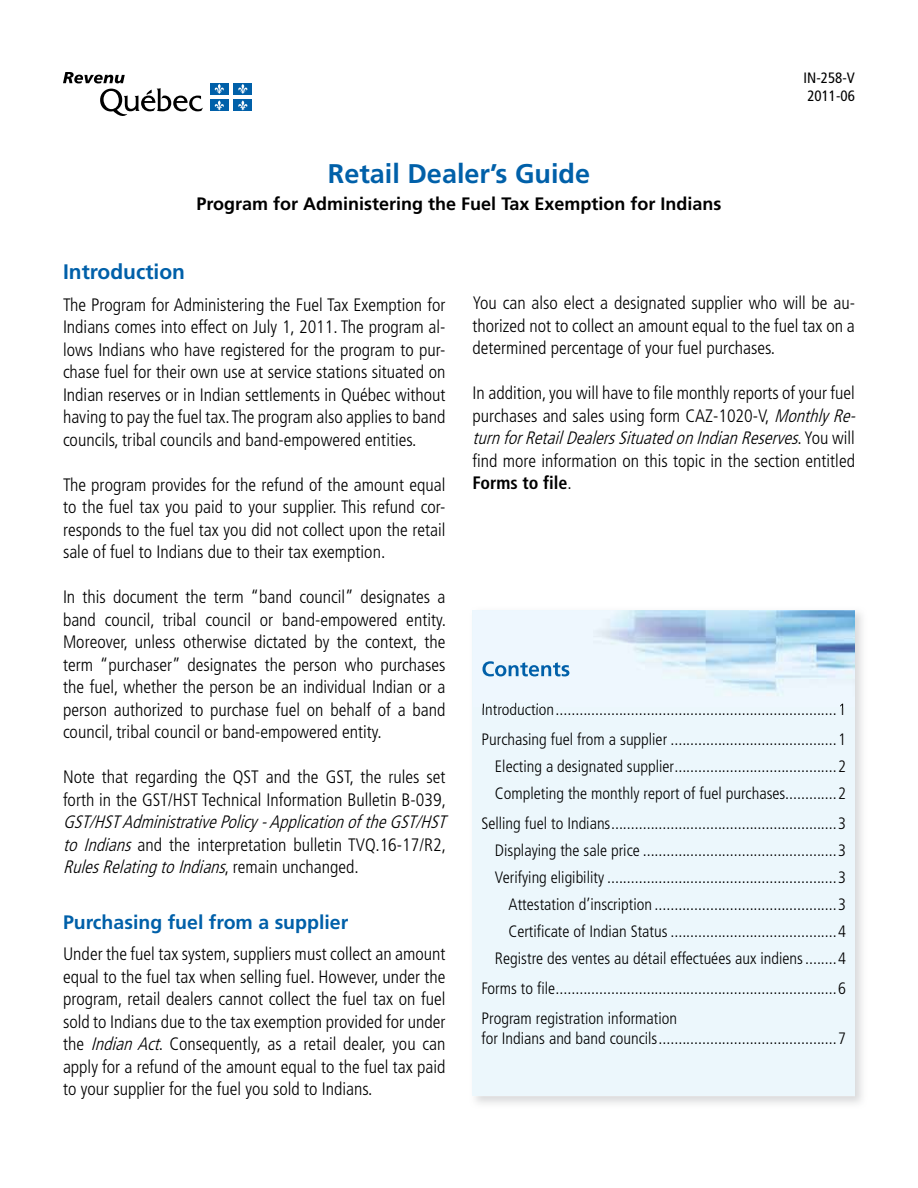
<style>
.page{position:relative;width:918px;height:1188px;background:#fff}
.page>*{position:absolute;margin:0;border:0;box-sizing:border-box;transform-origin:0 0}
.t1{font:700 27px "Frutiger";color:#0060a9}
.t2{font:700 21px "Frutiger";color:#0060a9}
.t3{font:700 19.5px "Frutiger";color:#0060a9}
.t4{font:300 condensed 18px/22.5px "Frutiger";color:#000;text-align:justify}
.t5{font:italic 300 condensed 18px/22.5px "Frutiger";color:#000}
.t6{font:700 18px "Frutiger";color:#000}
.t7{font:300 condensed 16.5px/27px "Frutiger";color:#000}
.t8{font:condensed 15px/18px "Frutiger";color:#000}
.s1{font-style:normal}
.s2{font-style:italic}
.s3{font-weight:700}
</style>
<div class="page">
<svg style="left:63px;top:72px;width:140px;height:44px"></svg>
<div style="left:210px;top:83px;width:18px;height:11px;background:#0060a9"></div>
<svg style="left:214px;top:84px;width:10px;height:10px"></svg>
<div style="left:234px;top:83px;width:18px;height:11px;background:#0060a9"></div>
<svg style="left:238px;top:84px;width:10px;height:10px"></svg>
<div style="left:210px;top:100px;width:18px;height:11px;background:#0060a9"></div>
<svg style="left:214px;top:100px;width:10px;height:10px"></svg>
<div style="left:234px;top:100px;width:18px;height:11px;background:#0060a9"></div>
<svg style="left:238px;top:100px;width:10px;height:10px"></svg>
<div style="left:472px;top:610px;width:383px;height:486px;background:#ecf7fc"></div>
<img style="left:482px;top:610px;width:373px;height:97px">
<img style="left:482px;top:661px;width:87px;height:15px">
<img style="left:483px;top:703px;width:70px;height:4px">
<h1 class="t1" style="left:328px;top:158px;width:264px">Retail Dealer’s Guide</h1>
<p class="t6" style="left:197px;top:193px;width:526px">Program for Administering the Fuel Tax Exemption for Indians</p>
<p class="t8" style="left:804px;top:69px;width:53px">IN-258-V<br>2011-06</p>
<p class="t2" style="left:63px;top:260px;width:124px">Introduction</p>
<p class="t4" style="left:63px;top:293px;width:384px">The Program for Administering the Fuel Tax Exemption for Indians comes into effect on July 1, 2011. The program al&shy;lows Indians who have registered for the program to pur&shy;chase fuel for their own use at service stations situated on Indian reserves or in Indian settlements in Québec without having to pay the fuel tax. The program also applies to band councils, tribal councils and band-empowered entities.</p>
<p class="t4" style="left:63px;top:473px;width:384px">The program provides for the refund of the amount equal to the fuel tax you paid to your supplier. This refund cor&shy;responds to the fuel tax you did not collect upon the retail sale of fuel to Indians due to their tax exemption.</p>
<p class="t4" style="left:63px;top:586px;width:385px">In this document the term “band council” designates a band council, tribal council or band-empowered entity.<br>Moreover, unless otherwise dictated by the context, the term “purchaser” designates the person who purchases the fuel, whether the person be an individual Indian or a person authorized to purchase fuel on behalf of a band council, tribal council or band-empowered entity.</p>
<p class="t4" style="left:63px;top:766px;width:385px">Note that regarding the QST and the GST, the rules set forth in the GST/HST Technical Information Bulletin B-039,</p>
<p class="t5" style="left:63px;top:811px;width:390px">GST/HSTAdministrativePolicy-ApplicationoftheGST/HST to Indians <span class="s1">and the interpretation bulletin TVQ.16-17/R2,<br></span>RulesRelatingtoIndians<span class="s1">, r e m a i n u n c h a n g e d .</span></p>
<p class="t3" style="left:63px;top:910px;width:287px">Purchasing fuel from a supplier</p>
<p class="t4" style="left:63px;top:943px;width:384px">Under the fuel tax system, suppliers must collect an amount equal to the fuel tax when selling fuel. However, under the program, retail dealers cannot collect the fuel tax on fuel sold to Indians due to the tax exemption provided for under the <span class="s2">IndianAct</span>. Consequently, as a retail dealer, you can apply for a refund of the amount equal to the fuel tax paid to your supplier for the fuel you sold to Indians.</p>
<p class="t4" style="left:473px;top:292px;width:384px">You can also elect a designated supplier who will be au&shy;thorized not to collect an amount equal to the fuel tax on a determined percentage of your fuel purchases.</p>
<p class="t4" style="left:472px;top:382px;width:390px;text-align:left">In addition, you will have to file monthly reports of your fuel purchases and sales using form CAZ-1020-V, <span class="s2">MonthlyRe&shy;turnforRetailDealersSituatedonIndianReserves</span>. Y o u w i l l find more information on this topic in the section entitled <span class="s3">Forms to file</span>.</p>
<p class="t7" style="left:482px;top:695px;width:366px;line-height:30px">Introduction .......................................................................1<br>Purchasing fuel from a supplier ..........................................1</p>
<p class="t7" style="left:495px;top:753px;width:353px">Electing a designated supplier .........................................2<br>Completing the monthly report of fuel purchases.............2</p>
<p class="t7" style="left:482px;top:810px;width:366px;text-align:right">Selling fuel to Indians .........................................................3<br>Displaying the sale price .................................................3<br>Verifying eligibility ..........................................................3<br>Attestation d’inscription ..............................................3<br>Certificate of Indian Status ..........................................4<br>Registre des ventes au détail effectuées aux indiens ........4</p>
<p class="t7" style="left:482px;top:974px;width:366px;line-height:30px">Forms to file .......................................................................6<br>Program registration information</p>
<p class="t7" style="left:482px;top:1025px;width:366px">for Indians and band councils .............................................7</p>
</div>
